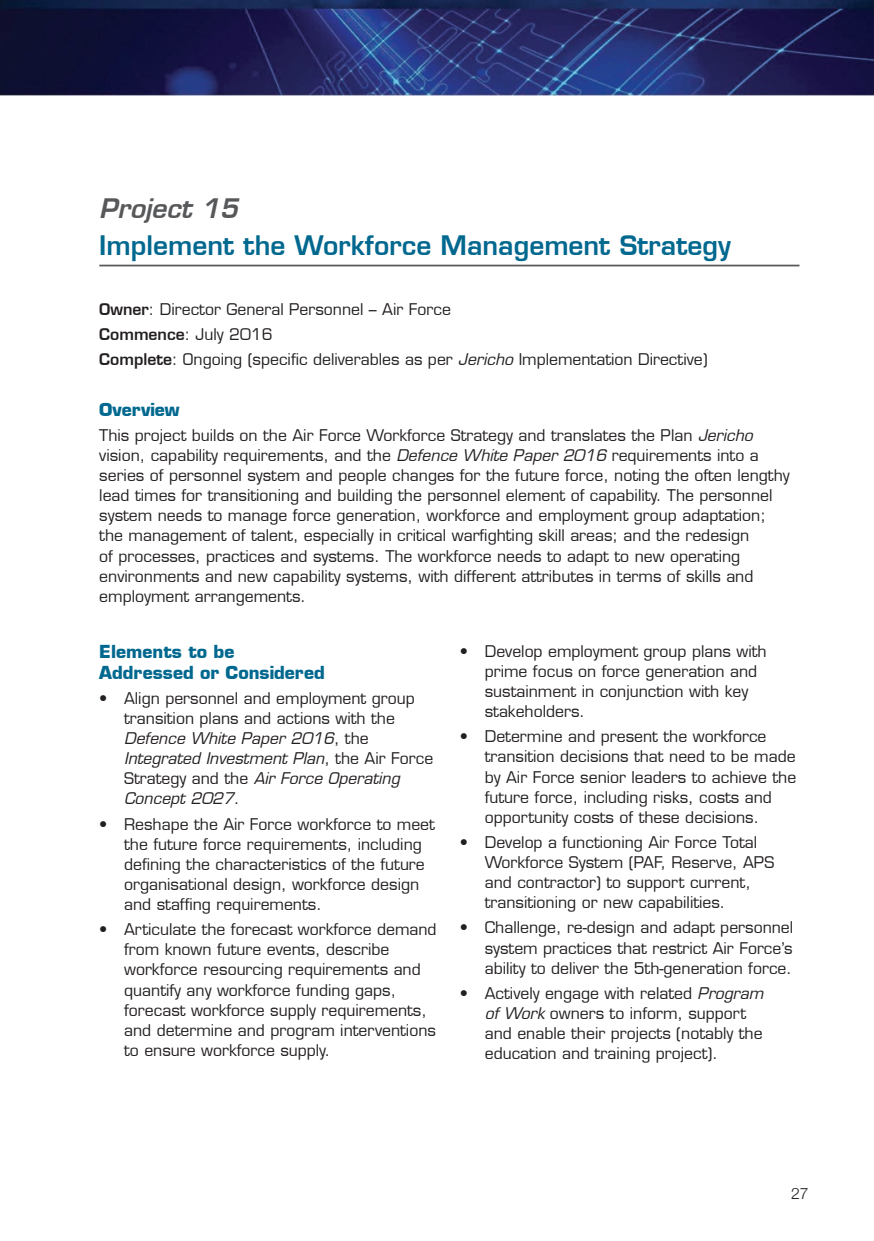
<style>
.page{position:relative;width:874px;height:1241px;background:#fff}
.page>*{position:absolute;margin:0;border:0;box-sizing:border-box;transform-origin:0 0}
.t1{font:600 26.25px "Eurostile LT";color:#00688f}
.t2{font:italic 600 26.25px "Eurostile LT";color:#57585a}
.t3{font:700 17.5px/21px "Eurostile LT";color:#00688f}
.t4{font:15.75px/20.1px "Eurostile LT";color:#231f20}
.t5{font:300 15.75px "Helvetica Neue";color:#231f20}
.s1{font-weight:600}
.s2{font-style:italic}
</style>
<div class="page">
<img style="left:0;top:0;width:873px;height:95px">
<hr style="left:99px;top:264px;width:700px;height:2px;background:#57585a">
<h1 class="t2" style="left:99px;top:192px;width:140px">Project 15</h1>
<h1 class="t1" style="left:99px;top:229px;width:632px">Implement the Workforce Management Strategy</h1>
<p class="t4" style="left:99px;top:296px;width:609px;line-height:25px"><span class="s1">Owner</span>: Director General Personnel – Air Force<br><span class="s1">Commence</span>: July 2016<br><span class="s1">Complete</span>: Ongoing (specific deliverables as per <span class="s2">Jericho</span> Implementation Directive)</p>
<p class="t3" style="left:99px;top:398px;width:82px">Overview</p>
<p class="t4" style="left:99px;top:425px;width:691px">This project builds on the Air Force Workforce Strategy and translates the Plan <span class="s2">Jericho </span>vision, capability requirements, and the <span class="s2">Defence White Paper 2016</span> requirements into a series of personnel system and people changes for the future force, noting the often lengthy lead times for transitioning and building the personnel element of capability. The personnel system needs to manage force generation, workforce and employment group adaptation; the management of talent, especially in critical warfighting skill areas; and the redesign<br>of processes, practices and systems. The workforce needs to adapt to new operating environments and new capability systems, with different attributes in terms of skills and employment arrangements.</p>
<p class="t3" style="left:99px;top:640px;width:227px">Elements to be<br>Addressed or Considered</p>
<p class="t4" style="left:124px;top:687px;width:310px;text-indent:-25px">• Align personnel and employment group transition plans and actions with the <span class="s2">Defence White Paper 2016</span>, the <span class="s2">Integrated Investment Plan</span>, the Air Force Strategy and the <span class="s2">Air Force Operating Concept 2027</span>.</p>
<p class="t4" style="left:124px;top:813px;width:312px;text-indent:-25px">• Reshape the Air Force workforce to meet the future force requirements, including defining the characteristics of the future organisational design, workforce design and staffing requirements.</p>
<p class="t4" style="left:124px;top:919px;width:314px;text-indent:-25px">• Articulate the forecast workforce demand from known future events, describe workforce resourcing requirements and quantify any workforce funding gaps, forecast workforce supply requirements, and determine and program interventions to ensure workforce supply.</p>
<p class="t4" style="left:484px;top:641px;width:283px;text-indent:-25px">• Develop employment group plans with prime focus on force generation and sustainment in conjunction with key stakeholders.</p>
<p class="t4" style="left:484px;top:726px;width:313px;text-indent:-25px">• Determine and present the workforce transition decisions that need to be made by Air Force senior leaders to achieve the future force, including risks, costs and opportunity costs of these decisions.</p>
<p class="t4" style="left:484px;top:832px;width:291px;text-indent:-25px">• Develop a functioning Air Force Total Workforce System (PAF, Reserve, APS and contractor) to support current, transitioning or new capabilities.</p>
<p class="t4" style="left:484px;top:917px;width:310px;text-align:justify;text-indent:-25px">• Challenge, re-design and adapt personnel system practices that restrict Air Force’s ability to deliver the 5th-generation force.</p>
<p class="t4" style="left:484px;top:982px;width:280px;text-indent:-25px">• Actively engage with related <span class="s2">Program of Work</span> owners to inform, support and enable their projects (notably the education and training project).</p>
<p class="t5" style="left:790px;top:1179px;width:19px">27</p>
</div>
